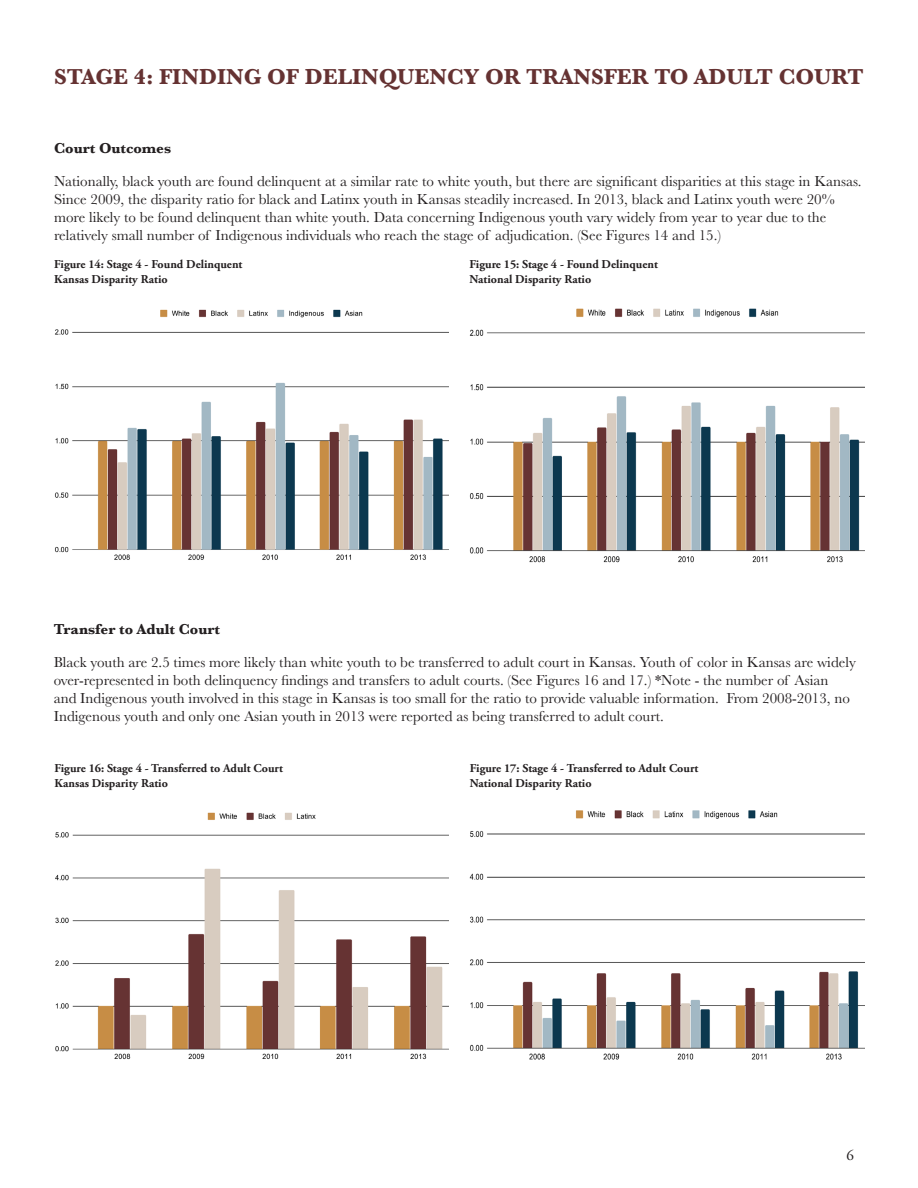
<style>
.page{position:relative;width:918px;height:1188px;background:#fff}
.page>*{position:absolute;margin:0;border:0;box-sizing:border-box;transform-origin:0 0}
.Body{font:700 22.5px "Baskerville";color:#653232}
.Body-2{font:15px/18px "Baskerville";color:#231f20}
.Body-3{font:700 15px "Baskerville";color:#231f20}
.Body-4{font:15px "Adobe Garamond Pro";color:#231f20}
.Body-5{font:700 12px/15px "Adobe Garamond Pro";color:#231f20}
</style>
<div class="page">
<img style="left:54px;top:309px;width:395px;height:251px">
<img style="left:470px;top:308px;width:394px;height:255px">
<img style="left:55px;top:812px;width:394px;height:248px">
<img style="left:470px;top:810px;width:394px;height:250px">
<p class="Body" style="left:54px;top:61px;width:811px">STAGE 4: FINDING OF DELINQUENCY OR TRANSFER TO ADULT COURT</p>
<p class="Body-3" style="left:54px;top:138px;width:119px">Court Outcomes</p>
<p class="Body-2" style="left:54px;top:172px;width:809px">Nationally, black youth are found delinquent at a similar rate to white youth, but there are significant disparities at this stage in Kansas.<br>Since 2009, the disparity ratio for black and Latinx youth in Kansas steadily increased. In 2013, black and Latinx youth were 20% more likely to be found delinquent than white youth. Data concerning Indigenous youth vary widely from year to year due to the relatively small number of Indigenous individuals who reach the stage of adjudication. (See Figures 14 and 15.)</p>
<p class="Body-5" style="left:54px;top:257px;width:190px">Figure 14: Stage 4 - Found Delinquent<br>Kansas Disparity Ratio</p>
<p class="Body-5" style="left:470px;top:257px;width:190px">Figure 15: Stage 4 - Found Delinquent<br>National Disparity Ratio</p>
<p class="Body-3" style="left:54px;top:619px;width:168px">Transfer to Adult Court</p>
<p class="Body-2" style="left:54px;top:654px;width:804px">Black youth are 2.5 times more likely than white youth to be transferred to adult court in Kansas. Youth of color in Kansas are widely over-represented in both delinquency findings and transfers to adult courts. (See Figures 16 and 17.) *Note - the number of Asian<br>and Indigenous youth involved in this stage in Kansas is too small for the ratio to provide valuable information. From 2008-2013, no Indigenous youth and only one Asian youth in 2013 were reported as being transferred to adult court.</p>
<p class="Body-5" style="left:55px;top:761px;width:230px">Figure 16: Stage 4 - Transferred to Adult Court<br>Kansas Disparity Ratio</p>
<p class="Body-5" style="left:470px;top:761px;width:230px">Figure 17: Stage 4 - Transferred to Adult Court<br>National Disparity Ratio</p>
<p class="Body-4" style="left:846px;top:1146px;width:9px">6</p>
</div>
